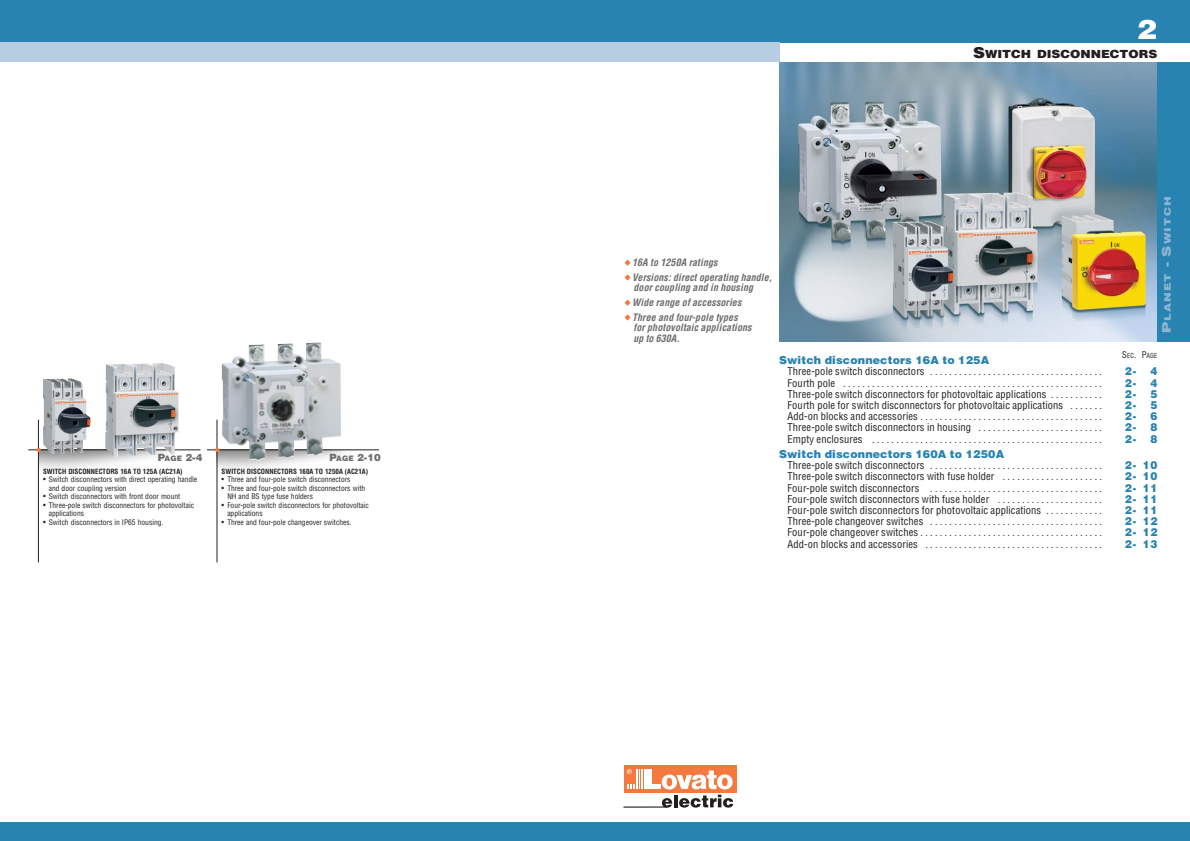
<style>
.page{position:relative;width:1190px;height:841px;background:#fff}
.page>*{position:absolute;margin:0;border:0;box-sizing:border-box;transform-origin:0 0}
.t1{font:900 27px "Helvetica";color:#fff;scale:1.1 1}
.t2{font:900 11.2px "Helvetica";color:#231f20;scale:1.1 1}
.t3{font:900 11px "Helvetica";letter-spacing:.015em;color:#2883b0}
.t4{font:900 11px "Helvetica";letter-spacing:.015em;color:#2883b0;scale:.95 1}
.t5{font:condensed 10.5px "Helvetica";letter-spacing:.01em;color:#231f20}
.t6{font:italic 700 condensed 10px/14.8px "Helvetica";letter-spacing:.01em;color:#6d6e70}
.t7{font:900 10px "Helvetica";color:#6d6e70}
.t8{font:900 9px "Helvetica";letter-spacing:.09em;color:#8fb4d2;scale:1.3 1}
.t9{font:condensed 7.5px/8.5px "Helvetica";color:#231f20}
.t10{font:700 condensed 7px "Helvetica";color:#231f20}
.t11{font:condensed 6.8px "Helvetica";color:#231f20;scale:.95 1}
.s1{font-size:7.5px}
.s2{font-size:8px}
.s3{font-size:15px}
.s4{font-size:12px}
.s5{font-size:9px}
</style>
<div class="page">
<div style="left:595px;top:0;width:595px;height:43px;background:#2883b0"></div>
<div style="left:0;top:822px;width:1190px;height:19px;background:#2883b0"></div>
<div style="left:1157px;top:62px;width:33px;height:280px;background:#2883b0"></div>
<hr style="left:28px;top:450px;width:173px;height:1px;background:#231f20">
<img style="left:43px;top:378px;width:48px;height:76px">
<img style="left:105px;top:363px;width:73px;height:94px">
<hr style="left:38px;top:420px;width:1px;height:142px;background:#231f20">
<svg style="left:36px;top:448px;width:5px;height:4px"></svg>
<hr style="left:207px;top:450px;width:172px;height:1px;background:#231f20">
<img style="left:222px;top:343px;width:119px;height:118px">
<hr style="left:217px;top:420px;width:1px;height:142px;background:#231f20">
<svg style="left:215px;top:448px;width:4px;height:4px"></svg>
<div style="left:595px;top:43px;width:185px;height:19px;background:#b6cde2"></div>
<div style="left:0;top:0;width:595px;height:43px;background:#2883b0"></div>
<div style="left:0;top:43px;width:595px;height:19px;background:#b6cde2"></div>
<svg style="left:625px;top:314px;width:6px;height:7px"></svg>
<svg style="left:625px;top:300px;width:6px;height:6px"></svg>
<svg style="left:625px;top:274px;width:6px;height:7px"></svg>
<svg style="left:625px;top:260px;width:6px;height:6px"></svg>
<div style="left:624px;top:765px;width:112px;height:28px;background:#f4793e"></div>
<hr style="left:624px;top:806px;width:43px;height:2px;background:#231f20">
<div style="left:644px;top:769px;width:8px;height:20px;background:#fff"></div>
<div style="left:644px;top:784px;width:17px;height:5px;background:#fff"></div>
<svg style="left:627px;top:769px;width:16px;height:20px"></svg>
<svg style="left:661px;top:771px;width:72px;height:37px"></svg>
<img style="left:780px;top:62px;width:377px;height:280px">
<p class="t7" style="left:158px;top:454px;width:46px">P<span class="s1">AGE</span> 2-4</p>
<p class="t10" style="left:43px;top:468px;width:141px">SWITCH DISCONNECTORS 16A TO 125A (AC21A)</p>
<p class="t9" style="left:49px;top:476px;width:150px;text-indent:-6px"><span class="s2">•</span> Switch disconnectors with direct operating handle and door coupling version</p>
<p class="t9" style="left:43px;top:493px;width:139px"><span class="s2">•</span> Switch disconnectors with front door mount</p>
<p class="t9" style="left:49px;top:501px;width:147px;text-indent:-6px"><span class="s2">•</span> Three-pole switch disconnectors for photovoltaic applications</p>
<p class="t9" style="left:43px;top:518px;width:122px"><span class="s2">•</span> Switch disconnectors in IP65 housing.</p>
<p class="t7" style="left:330px;top:454px;width:53px">P<span class="s1">AGE</span> 2-10</p>
<p class="t10" style="left:222px;top:468px;width:148px">SWITCH DISCONNECTORS 160A TO 1250A (AC21A)</p>
<p class="t9" style="left:222px;top:476px;width:130px"><span class="s2">•</span> Three and four-pole switch disconnectors</p>
<p class="t9" style="left:227px;top:484px;width:139px;text-indent:-6px"><span class="s2">•</span> Three and four-pole switch disconnectors with<br>NH and BS type fuse holders</p>
<p class="t9" style="left:227px;top:501px;width:143px;text-indent:-6px"><span class="s2">•</span> Four-pole switch disconnectors for photovoltaic applications</p>
<p class="t9" style="left:222px;top:518px;width:132px"><span class="s2">•</span> Three and four-pole changeover switches.</p>
<h1 class="t1" style="left:1137px;top:20px;width:20px">2</h1>
<p class="t6" style="left:632px;top:256px;width:142px">16A to 1250A ratings<br>Versions: direct operating handle,</p>
<p class="t6" style="left:632px;top:281px;width:123px">door coupling and in housing<br>Wide range of accessories<br>Three and four-pole types</p>
<p class="t6" style="left:634px;top:323px;width:120px;line-height:10.5px">for photovoltaic applications up to 630A.</p>
<p class="t2" style="left:973px;top:50px;width:169px"><span class="s3">S</span>WITCH DISCONNECTORS</p>
<p class="t8" style="left:1164px;top:333px;width:107px;rotate:-90deg"><span class="s4">P</span>LANET <span class="s4">- S</span>WITCH</p>
<p class="t11" style="left:1122px;top:353px;width:39px"><span class="s5">S</span>EC<span class="s5">. P</span>AGE</p>
<p class="t3" style="left:779px;top:356px;width:212px">Switch disconnectors 16A to 125A</p>
<p class="t5" style="left:788px;top:368px;width:316px">Three-pole switch disconnectors . . . . . . . . . . . . . . . . . . . . . . . . . . . . . . . . . . . .</p>
<p class="t4" style="left:1125px;top:368px;width:13px">2-</p>
<p class="t4" style="left:1150px;top:368px;width:9px">4</p>
<p class="t5" style="left:788px;top:379px;width:316px">Fourth pole . . . . . . . . . . . . . . . . . . . . . . . . . . . . . . . . . . . . . . . . . . . . . . . . . . . . . .</p>
<p class="t4" style="left:1125px;top:379px;width:13px">2-</p>
<p class="t4" style="left:1150px;top:379px;width:9px">4</p>
<p class="t5" style="left:788px;top:390px;width:316px">Three-pole switch disconnectors for photovoltaic applications . . . . . . . . . . .</p>
<p class="t4" style="left:1125px;top:390px;width:13px">2-</p>
<p class="t4" style="left:1150px;top:390px;width:9px">5</p>
<p class="t5" style="left:788px;top:401px;width:316px">Fourth pole for switch disconnectors for photovoltaic applications . . . . . . .</p>
<p class="t4" style="left:1125px;top:401px;width:13px">2-</p>
<p class="t4" style="left:1150px;top:401px;width:9px">5</p>
<p class="t5" style="left:788px;top:412px;width:316px">Add-on blocks and accessories . . . . . . . . . . . . . . . . . . . . . . . . . . . . . . . . . . . . . .</p>
<p class="t4" style="left:1125px;top:412px;width:13px">2-</p>
<p class="t4" style="left:1150px;top:412px;width:9px">6</p>
<p class="t5" style="left:788px;top:424px;width:316px">Three-pole switch disconnectors in housing . . . . . . . . . . . . . . . . . . . . . . . . . .</p>
<p class="t4" style="left:1125px;top:424px;width:13px">2-</p>
<p class="t4" style="left:1150px;top:424px;width:9px">8</p>
<p class="t5" style="left:788px;top:435px;width:316px">Empty enclosures . . . . . . . . . . . . . . . . . . . . . . . . . . . . . . . . . . . . . . . . . . . . . . . .</p>
<p class="t4" style="left:1125px;top:435px;width:13px">2-</p>
<p class="t4" style="left:1150px;top:435px;width:9px">8</p>
<p class="t3" style="left:779px;top:450px;width:227px">Switch disconnectors 160A to 1250A</p>
<p class="t5" style="left:788px;top:461px;width:316px">Three-pole switch disconnectors . . . . . . . . . . . . . . . . . . . . . . . . . . . . . . . . . . . .</p>
<p class="t4" style="left:1125px;top:461px;width:36px">2- 10</p>
<p class="t5" style="left:788px;top:473px;width:316px">Three-pole switch disconnectors with fuse holder . . . . . . . . . . . . . . . . . . . . .</p>
<p class="t4" style="left:1125px;top:473px;width:36px">2- 10</p>
<p class="t5" style="left:788px;top:484px;width:316px">Four-pole switch disconnectors . . . . . . . . . . . . . . . . . . . . . . . . . . . . . . . . . . . .</p>
<p class="t4" style="left:1125px;top:484px;width:36px">2- 11</p>
<p class="t5" style="left:788px;top:495px;width:316px">Four-pole switch disconnectors with fuse holder . . . . . . . . . . . . . . . . . . . . . .</p>
<p class="t4" style="left:1125px;top:495px;width:36px">2- 11</p>
<p class="t5" style="left:788px;top:506px;width:316px">Four-pole switch disconnectors for photovoltaic applications . . . . . . . . . . . .</p>
<p class="t4" style="left:1125px;top:506px;width:36px">2- 11</p>
<p class="t5" style="left:788px;top:517px;width:316px">Three-pole changeover switches . . . . . . . . . . . . . . . . . . . . . . . . . . . . . . . . . . . .</p>
<p class="t4" style="left:1125px;top:517px;width:36px">2- 12</p>
<p class="t5" style="left:788px;top:529px;width:316px">Four-pole changeover switches . . . . . . . . . . . . . . . . . . . . . . . . . . . . . . . . . . . . . .</p>
<p class="t4" style="left:1125px;top:529px;width:36px">2- 12</p>
<p class="t5" style="left:788px;top:540px;width:316px">Add-on blocks and accessories . . . . . . . . . . . . . . . . . . . . . . . . . . . . . . . . . . . . .</p>
<p class="t4" style="left:1125px;top:540px;width:36px">2- 13</p>
</div>
